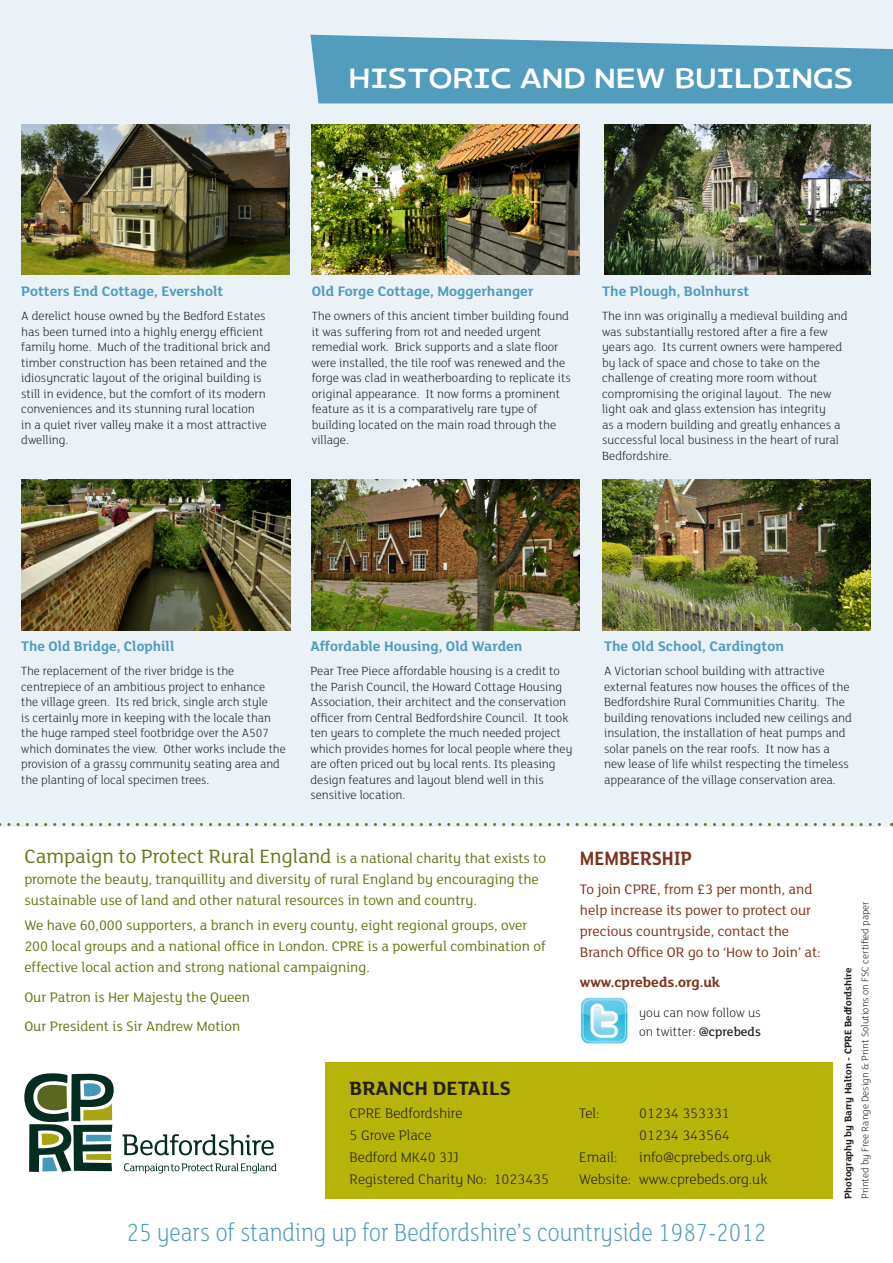
<style>
.page{position:relative;width:893px;height:1263px;background:#fff}
.page>*{position:absolute;margin:0;border:0;box-sizing:border-box;transform-origin:0 0}
.head_style{font:300 27px "FS Lola";color:#529cbe;scale:.88 1}
.t1{font:27px "Rustic Open";color:#fff}
.t2{font:700 21px "FS Lola";color:#231f20}
.head_style-2{font:700 21px "FS Lola";color:#7c351e;scale:.88 1}
.t3{font:15px/21px "FS Lola";color:#677717}
.t4{font:300 15px "FS Lola";color:#231f20}
.t5{font:700 15px "FS Lola";color:#529cbe}
.t6{font:15px/21px "FS Lola";color:#7c351e}
.t7{font:700 15px "FS Lola";color:#7c351e}
.t8{font:300 13.5px/19.5px "FS Lola";color:#231f20}
.t9{font:300 12.9px/15.5px "FS Lola";color:#231f20}
.t10{font:300 10.5px "FS Lola";color:#231f20}
.t11{font:700 10.5px "FS Lola";color:#231f20}
.s1{font-size:21px}
.s2{font-weight:500}
</style>
<div class="page">
<div style="left:0;top:0;width:893px;height:826px;background:#eaf2f7"></div>
<img style="left:312px;top:124px;width:267px;height:151px">
<img style="left:604px;top:124px;width:266px;height:151px">
<svg style="left:310px;top:35px;width:583px;height:68px;background:#62a5c4"></svg>
<img style="left:21px;top:124px;width:268px;height:151px">
<img style="left:312px;top:480px;width:268px;height:150px">
<img style="left:602px;top:480px;width:268px;height:150px">
<img style="left:21px;top:480px;width:270px;height:150px">
<div style="left:325px;top:1063px;width:507px;height:136px;background:#b8b309"></div>
<svg style="left:24px;top:1073px;width:90px;height:99px"></svg>
<svg style="left:124px;top:1163px;width:153px;height:10px"></svg>
<svg style="left:123px;top:1134px;width:151px;height:21px"></svg>
<img style="left:580px;top:997px;width:48px;height:47px">
<svg style="left:0;top:823px;width:892px;height:3px"></svg>
<p class="t1" style="left:349px;top:65px;width:506px">HISTORIC AND NEW BUILDINGS</p>
<p class="t5" style="left:21px;top:281px;width:204px">Potters End Cottage, Eversholt</p>
<p class="t9" style="left:21px;top:308px;width:251px">A derelict house owned by the Bedford Estates has been turned into a highly energy efficient family home. Much of the traditional brick and timber construction has been retained and the idiosyncratic layout of the original building is still in evidence, but the comfort of its modern conveniences and its stunning rural location<br>in a quiet river valley make it a most attractive dwelling.</p>
<p class="t5" style="left:312px;top:281px;width:223px">Old Forge Cottage, Moggerhanger</p>
<p class="t9" style="left:312px;top:308px;width:260px">The owners of this ancient timber building found it was suffering from rot and needed urgent remedial work. Brick supports and a slate floor were installed, the tile roof was renewed and the forge was clad in weatherboarding to replicate its original appearance. It now forms a prominent feature as it is a comparatively rare type of building located on the main road through the village.</p>
<p class="t5" style="left:602px;top:281px;width:149px">The Plough, Bolnhurst</p>
<p class="t9" style="left:602px;top:308px;width:247px">The inn was originally a medieval building and was substantially restored after a fire a few years ago. Its current owners were hampered by lack of space and chose to take on the challenge of creating more room without compromising the original layout. The new light oak and glass extension has integrity<br>as a modern building and greatly enhances a successful local business in the heart of rural Bedfordshire.</p>
<p class="t5" style="left:21px;top:636px;width:155px">The Old Bridge, Clophill</p>
<p class="t9" style="left:21px;top:663px;width:266px">The replacement of the river bridge is the centrepiece of an ambitious project to enhance<br>the village green. Its red brick, single arch style<br>is certainly more in keeping with the locale than the huge ramped steel footbridge over the A507 which dominates the view. Other works include the provision of a grassy community seating area and the planting of local specimen trees.</p>
<p class="t5" style="left:310px;top:636px;width:214px">Affordable Housing, Old Warden</p>
<p class="t9" style="left:310px;top:663px;width:264px">Pear Tree Piece affordable housing is a credit to the Parish Council, the Howard Cottage Housing Association, their architect and the conservation officer from Central Bedfordshire Council. It took ten years to complete the much needed project which provides homes for local people where they are often priced out by local rents. Its pleasing design features and layout blend well in this sensitive location.</p>
<p class="t5" style="left:604px;top:636px;width:181px">The Old School, Cardington</p>
<p class="t9" style="left:604px;top:663px;width:249px">A Victorian school building with attractive external features now houses the offices of the Bedfordshire Rural Communities Charity. The building renovations included new ceilings and insulation, the installation of heat pumps and solar panels on the rear roofs. It now has a new lease of life whilst respecting the timeless appearance of the village conservation area.</p>
<p class="t3" style="left:24px;top:847px;width:523px"><span class="s1">Campaign to Protect Rural England</span> is a national charity that exists to promote the beauty, tranquillity and diversity of rural England by encouraging the sustainable use of land and other natural resources in town and country.</p>
<p class="t3" style="left:24px;top:914px;width:523px">We have 60,000 supporters, a branch in every county, eight regional groups, over<br>200 local groups and a national office in London. CPRE is a powerful combination of effective local action and strong national campaigning.</p>
<p class="t3" style="left:24px;top:985px;width:227px">Our Patron is Her Majesty the Queen</p>
<p class="t3" style="left:24px;top:1015px;width:217px">Our President is Sir Andrew Motion</p>
<p class="t2" style="left:350px;top:1074px;width:163px">BRANCH DETAILS</p>
<p class="t4" style="left:350px;top:1103px;width:115px">CPRE Bedfordshire</p>
<p class="t4" style="left:350px;top:1125px;width:84px">5 Grove Place</p>
<p class="t4" style="left:350px;top:1148px;width:111px">Bedford MK40 3JJ</p>
<p class="t4" style="left:350px;top:1170px;width:201px">Registered Charity No: 1023435</p>
<p class="head_style-2" style="left:580px;top:844px;width:129px">MEMBERSHIP</p>
<p class="t6" style="left:580px;top:878px;width:242px">To join CPRE, from £3 per month, and help increase its power to protect our precious countryside, contact the Branch Office OR go to ‘How to Join’ at:</p>
<p class="t7" style="left:580px;top:972px;width:142px">www.cprebeds.org.uk</p>
<p class="t8" style="left:639px;top:1002px;width:123px">you can now follow us on twitter: <span class="s2">@cprebeds</span></p>
<p class="t4" style="left:579px;top:1103px;width:22px">Tel:</p>
<p class="t4" style="left:639px;top:1103px;width:92px">01234 353331</p>
<p class="t4" style="left:639px;top:1125px;width:92px">01234 343564</p>
<p class="t4" style="left:579px;top:1148px;width:40px">Email:</p>
<p class="t4" style="left:639px;top:1148px;width:134px">info@cprebeds.org.uk</p>
<p class="t4" style="left:579px;top:1170px;width:190px">Website: www.cprebeds.org.uk</p>
<p class="head_style" style="left:126px;top:1214px;width:729px">25 years of standing up for Bedfordshire’s countryside 1987-2012</p>
<p class="t10" style="left:858px;top:1199px;width:299px;rotate:-90deg">Printed by Free Range Design &amp; Print Solutions on FSC certified paper</p>
<p class="t11" style="left:841px;top:1199px;width:233px;rotate:-90deg">Photography by Barry Halton - CPRE Bedfordshire</p>
</div>
